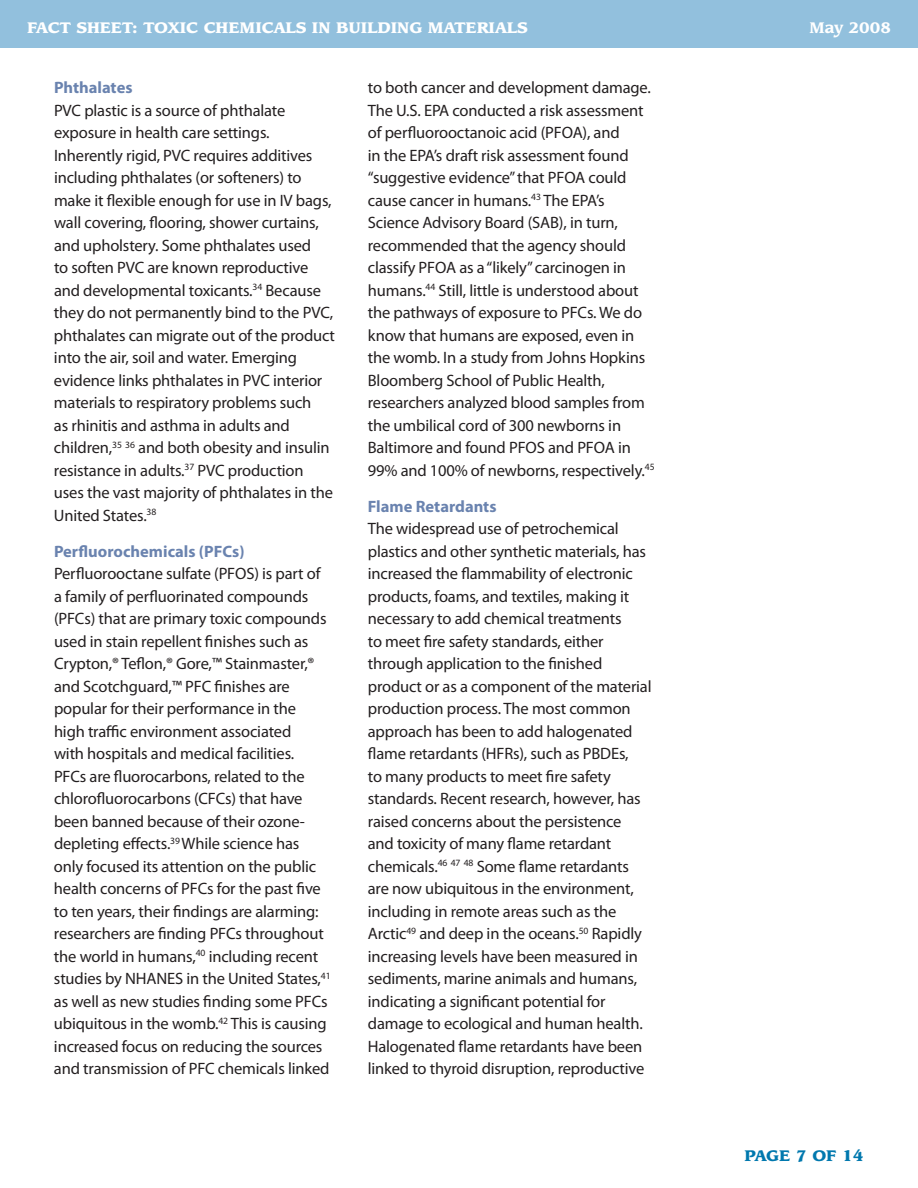
<style>
.page{position:relative;width:918px;height:1188px;background:#fff}
.page>*{position:absolute;margin:0;border:0;box-sizing:border-box;transform-origin:0 0}
.t1{font:16.5px/22.5px "Myriad Pro";letter-spacing:-.01em;color:#231f20}
.t2{font:700 16.5px "Myriad Pro";color:#6a83af}
.t3{font:900 15px "Leawood";color:#fff}
.t4{font:900 15px "Leawood";color:#0078ae}
.t5{font:700 15px "Leawood";color:#fff}
</style>
<div class="page">
<div style="left:0;top:0;width:918px;height:48px;background:#92c0dd"></div>
<p class="t3" style="left:27px;top:21px;width:502px">FACT SHEET: TOXIC CHEMICALS IN BUILDING MATERIALS</p>
<p class="t5" style="left:810px;top:21px;width:83px">May 2008</p>
<p class="t2" style="left:54px;top:82px;width:80px">Phthalates</p>
<p class="t1" style="left:54px;top:100px;width:283px">PVC plastic is a source of phthalate exposure in health care settings.<br>Inherently rigid, PVC requires additives including phthalates (or softeners) to make it flexible enough for use in IV bags, wall covering, flooring, shower curtains, and upholstery. Some phthalates used<br>to soften PVC are known reproductive and developmental toxicants.<sup>34</sup> Because they do not permanently bind to the PVC, phthalates can migrate out of the product into the air, soil and water. Emerging evidence links phthalates in PVC interior materials to respiratory problems such<br>as rhinitis and asthma in adults and children,<sup>35</sup> <sup>36</sup> and both obesity and insulin resistance in adults.<sup>37</sup> PVC production uses the vast majority of phthalates in the United States.<sup>38</sup></p>
<p class="t2" style="left:54px;top:545px;width:192px">Perfluorochemicals (PFCs)</p>
<p class="t1" style="left:54px;top:564px;width:278px">Perfluorooctane sulfate (PFOS) is part of a family of perfluorinated compounds (PFCs) that are primary toxic compounds used in stain repellent finishes such as Crypton,® Teflon,® Gore,™ Stainmaster,® and Scotchguard,™ PFC finishes are popular for their performance in the high traffic environment associated<br>with hospitals and medical facilities.<br>PFCs are fluorocarbons, related to the chlorofluorocarbons (CFCs) that have been banned because of their ozone&shy;depleting effects.<sup>39</sup> While science has only focused its attention on the public health concerns of PFCs for the past five to ten years, their findings are alarming: researchers are finding PFCs throughout the world in humans,<sup>40</sup> including recent studies by NHANES in the United States,<sup>41 </sup>as well as new studies finding some PFCs ubiquitous in the womb.<sup>42</sup> This is causing increased focus on reducing the sources and transmission of PFC chemicals linked</p>
<p class="t1" style="left:368px;top:78px;width:288px">to both cancer and development damage.<br>The U.S. EPA conducted a risk assessment of perfluorooctanoic acid (PFOA), and<br>in the EPA’s draft risk assessment found “suggestive evidence” that PFOA could cause cancer in humans.<sup>43</sup> The EPA’s Science Advisory Board (SAB), in turn, recommended that the agency should classify PFOA as a “likely” carcinogen in humans.<sup>44</sup> Still, little is understood about the pathways of exposure to PFCs. We do know that humans are exposed, even in the womb. In a study from Johns Hopkins Bloomberg School of Public Health, researchers analyzed blood samples from the umbilical cord of 300 newborns in Baltimore and found PFOS and PFOA in 99% and 100% of newborns, respectively.<sup>45</sup></p>
<p class="t2" style="left:368px;top:500px;width:130px">Flame Retardants</p>
<p class="t1" style="left:368px;top:519px;width:285px">The widespread use of petrochemical plastics and other synthetic materials, has increased the flammability of electronic products, foams, and textiles, making it necessary to add chemical treatments<br>to meet fire safety standards, either through application to the finished product or as a component of the material production process. The most common approach has been to add halogenated flame retardants (HFRs), such as PBDEs,<br>to many products to meet fire safety standards. Recent research, however, has raised concerns about the persistence and toxicity of many flame retardant chemicals.<sup>46</sup> <sup>47</sup> <sup>48</sup> Some flame retardants are now ubiquitous in the environment, including in remote areas such as the Arctic<sup>49</sup> and deep in the oceans.<sup>50</sup> Rapidly increasing levels have been measured in sediments, marine animals and humans, indicating a significant potential for damage to ecological and human health.<br>Halogenated flame retardants have been linked to thyroid disruption, reproductive</p>
<p class="t4" style="left:744px;top:1149px;width:121px">PAGE 7 OF 14</p>
</div>
